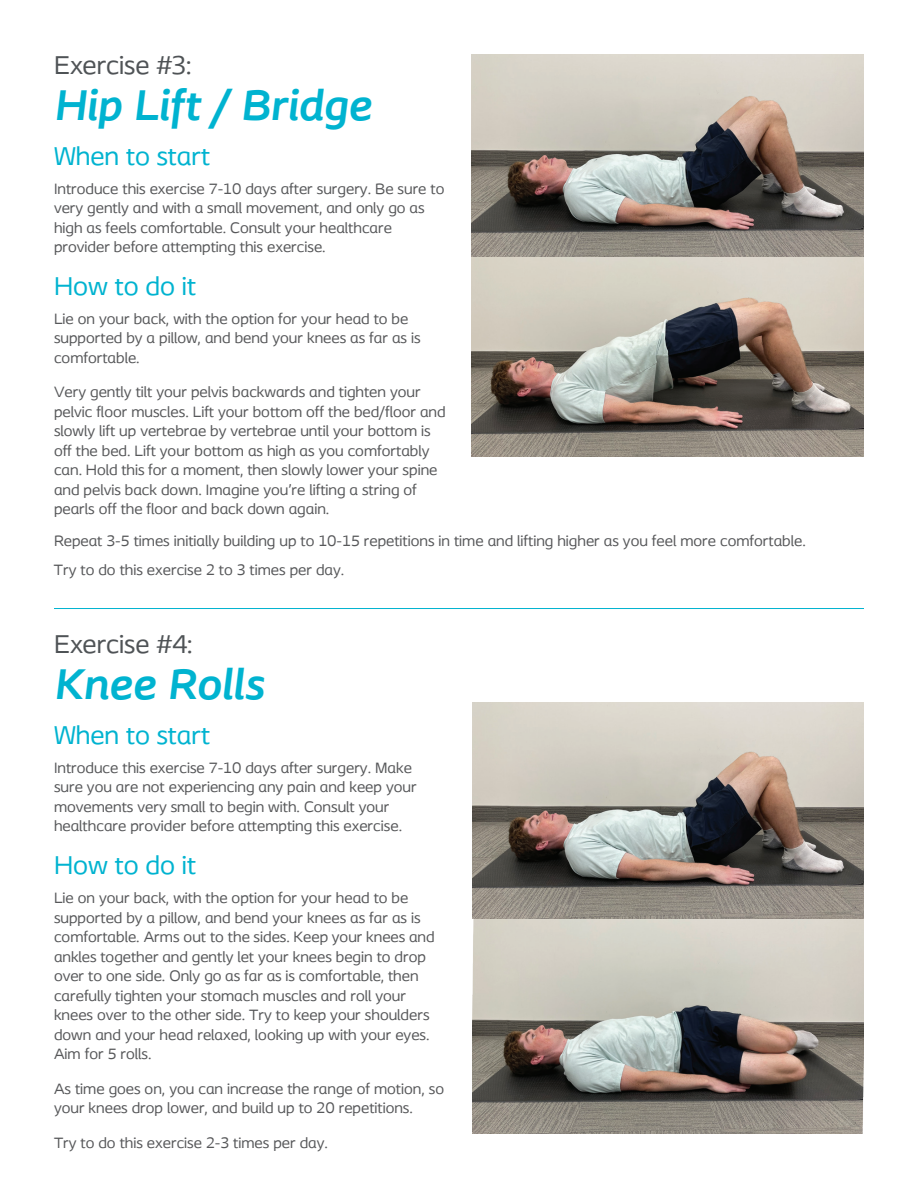
<style>
.page{position:relative;width:918px;height:1188px;background:#fff}
.page>*{position:absolute;margin:0;border:0;box-sizing:border-box;transform-origin:0 0}
.Text_smaller{font:italic 700 45px "Coloplast";color:#00b3d0}
.Text_smaller-2{font:27px "Coloplast";color:#00b3d0}
.Text_smaller-3{font:27px "Coloplast";color:#4f5356}
.Text_smaller-4{font:15.75px/19.5px "Coloplast";color:#57585a}
</style>
<div class="page">
<img style="left:472px;top:256px;width:391px;height:201px">
<img style="left:472px;top:54px;width:391px;height:202px">
<img style="left:472px;top:703px;width:391px;height:431px">
<hr style="left:54px;top:608px;width:810px;height:1px;background:#00b3d0">
<p class="Text_smaller-3" style="left:54px;top:49px;width:139px">Exercise #3:</p>
<p class="Text_smaller" style="left:54px;top:78px;width:319px">Hip Lift / Bridge</p>
<p class="Text_smaller-2" style="left:54px;top:140px;width:158px">When to start</p>
<p class="Text_smaller-4" style="left:54px;top:179px;width:392px">Introduce this exercise 7-10 days after surgery. Be sure to very gently and with a small movement, and only go as high as feels comfortable. Consult your healthcare provider before attempting this exercise.</p>
<p class="Text_smaller-2" style="left:54px;top:270px;width:143px">How to do it</p>
<p class="Text_smaller-4" style="left:54px;top:309px;width:368px">Lie on your back, with the option for your head to be supported by a pillow, and bend your knees as far as is comfortable.</p>
<p class="Text_smaller-4" style="left:54px;top:382px;width:393px">Very gently tilt your pelvis backwards and tighten your pelvic floor muscles. Lift your bottom off the bed/floor and slowly lift up vertebrae by vertebrae until your bottom is off the bed. Lift your bottom as high as you comfortably can. Hold this for a moment, then slowly lower your spine and pelvis back down. Imagine you’re lifting a string of pearls off the floor and back down again.</p>
<p class="Text_smaller-4" style="left:54px;top:526px;width:753px;line-height:29.2px">Repeat 3-5 times initially building up to 10-15 repetitions in time and lifting higher as you feel more comfortable.<br>Try to do this exercise 2 to 3 times per day.</p>
<p class="Text_smaller-3" style="left:54px;top:628px;width:140px">Exercise #4:</p>
<p class="Text_smaller" style="left:54px;top:657px;width:211px">Knee Rolls</p>
<p class="Text_smaller-2" style="left:54px;top:719px;width:158px">When to start</p>
<p class="Text_smaller-4" style="left:54px;top:758px;width:364px">Introduce this exercise 7-10 days after surgery. Make sure you are not experiencing any pain and keep your movements very small to begin with. Consult your healthcare provider before attempting this exercise.</p>
<p class="Text_smaller-2" style="left:54px;top:849px;width:143px">How to do it</p>
<p class="Text_smaller-4" style="left:54px;top:888px;width:382px">Lie on your back, with the option for your head to be supported by a pillow, and bend your knees as far as is comfortable. Arms out to the sides. Keep your knees and ankles together and gently let your knees begin to drop over to one side. Only go as far as is comfortable, then carefully tighten your stomach muscles and roll your knees over to the other side. Try to keep your shoulders down and your head relaxed, looking up with your eyes.<br>Aim for 5 rolls.</p>
<p class="Text_smaller-4" style="left:54px;top:1078px;width:392px">As time goes on, you can increase the range of motion, so your knees drop lower, and build up to 20 repetitions.</p>
<p class="Text_smaller-4" style="left:54px;top:1132px;width:276px">Try to do this exercise 2-3 times per day.</p>
</div>
